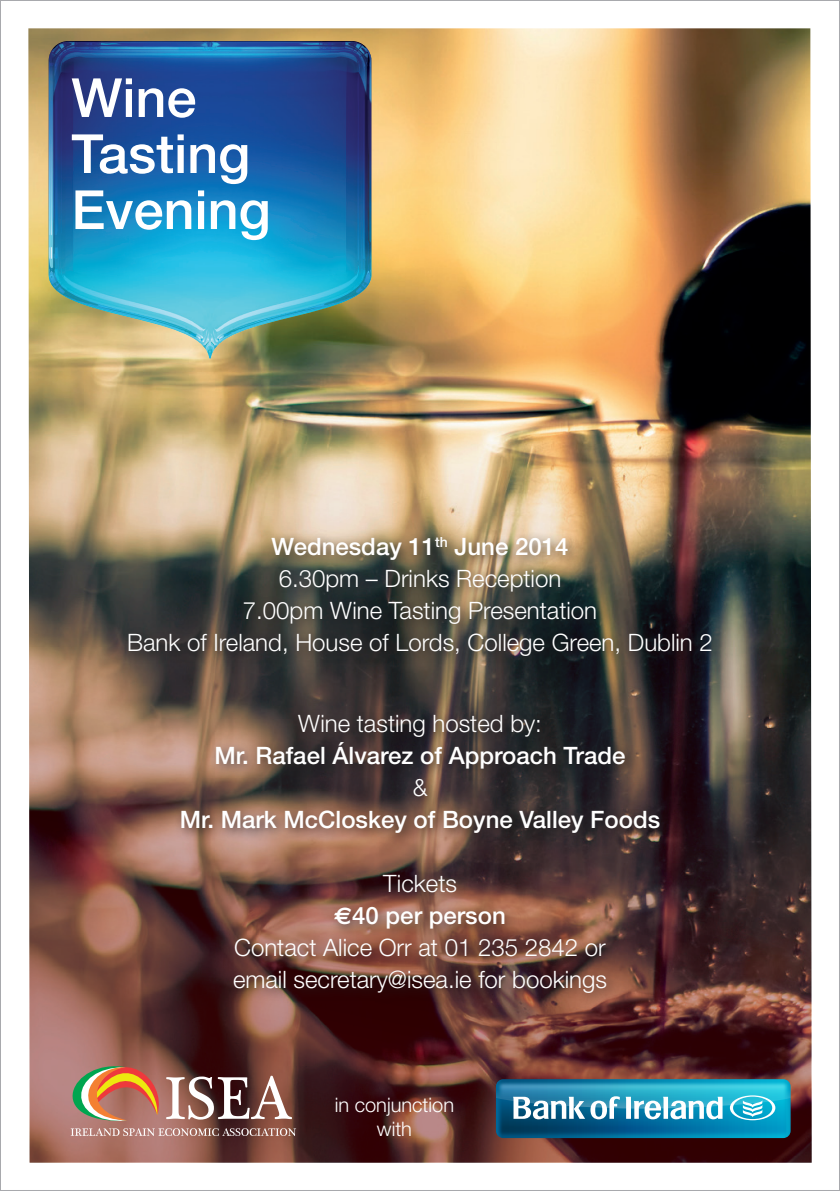
<style>
.page{position:relative;width:840px;height:1191px;background:#fff}
.page>*{position:absolute;margin:0;border:0;box-sizing:border-box;transform-origin:0 0}
.t1{font:500 54px/56px "Helvetica Neue";color:#fff}
.t2{font:300 24px/32px "Helvetica Neue";color:#fff;text-align:center}
.t3{font:500 24px "Helvetica Neue";color:#fff}
.t4{font:300 20px/24px "Helvetica Neue";color:#fff;text-align:center}
.s1{font-weight:500}
.s2{font-family:"Euro Sans";font-weight:700}
</style>
<div class="page">
<img style="left:28px;top:28px;width:783px;height:1134px">
<svg style="left:495px;top:1079px;width:295px;height:59px;background:#3497b7"></svg>
<div style="left:122px;top:530px;width:603px;height:476px;background:#231f20;opacity:.75"></div>
<svg style="left:41px;top:1042px;width:255px;height:94px;background:#986b5d"></svg>
<h1 class="t1" style="left:71px;top:69px;width:201px">Wine<br>Tasting<br>Evening</h1>
<p class="t2" style="left:127px;top:529px;width:587px"><span class="s1">Wednesday 11</span><sup>th</sup> <span class="s1">June 2014<br></span>6.30pm – Drinks Reception<br>7.00pm Wine Tasting Presentation<br>Bank of Ireland, House of Lords, College Green, Dublin 2</p>
<p class="t2" style="left:298px;top:706px;width:245px">Wine tasting hosted by:</p>
<p class="t3" style="left:214px;top:741px;width:412px">Mr. Rafael Álvarez of Approach Trade</p>
<p class="t2" style="left:412px;top:770px;width:16px">&amp;</p>
<p class="t3" style="left:180px;top:805px;width:481px">Mr. Mark McCloskey of Boyne Valley Foods</p>
<p class="t2" style="left:233px;top:866px;width:375px">Tickets<br><span class="s2">e</span><span class="s1">40 per person<br></span>Contact Alice Orr at 01 235 2842 or email secretary@isea.ie for bookings</p>
<p class="t4" style="left:334px;top:1092px;width:121px">in conjunction with</p>
</div>
